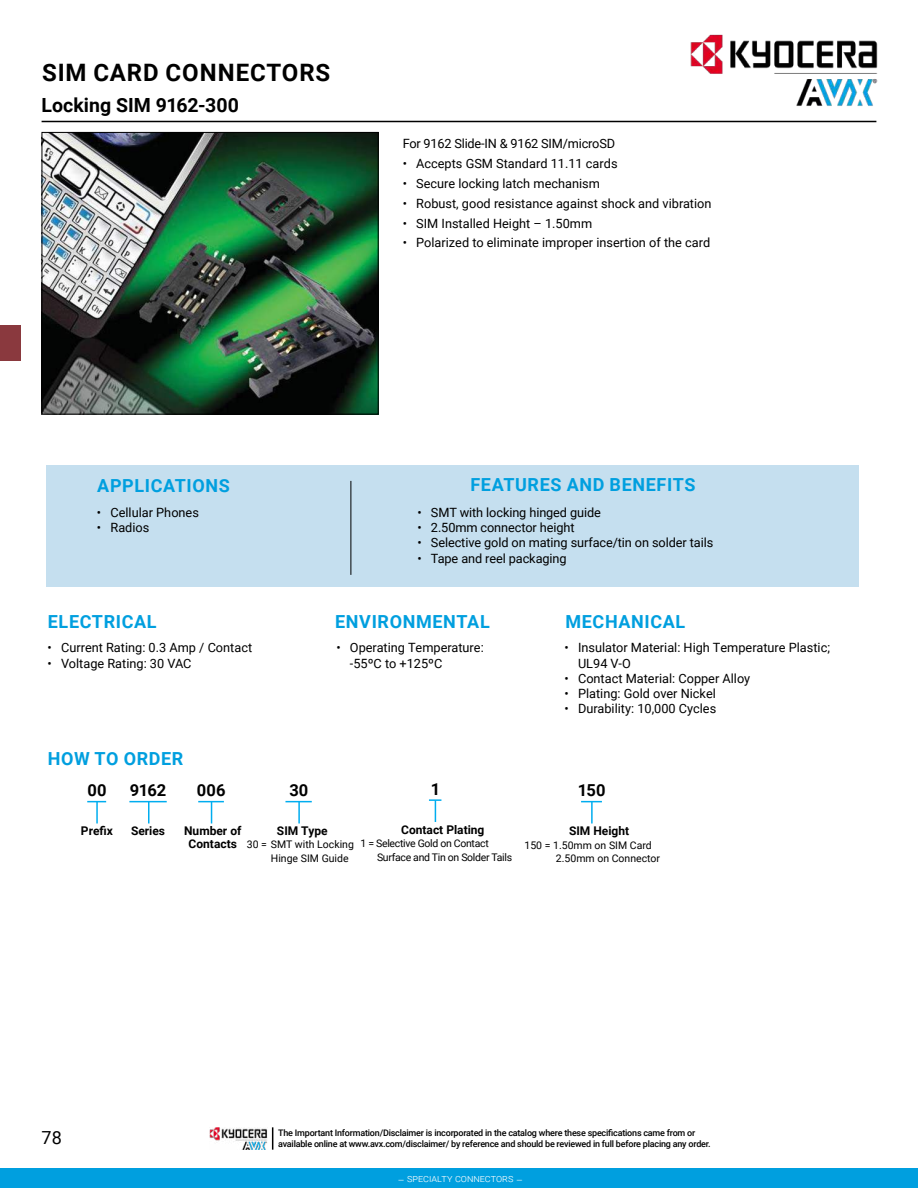
<style>
.page{position:relative;width:918px;height:1188px;background:#fff}
.page>*{position:absolute;margin:0;border:0;box-sizing:border-box;transform-origin:0 0}
.t1{font:700 24px "Roboto";letter-spacing:.04em;color:#000}
.t2{font:700 19.5px "Roboto";color:#000}
.t3{font:700 18px "Roboto";letter-spacing:.035em;color:#009fdf}
.t4{font:18px "Roboto";color:#000}
.t5{font:700 16.5px "Roboto";letter-spacing:.005em;color:#000}
.t6{font:12.75px/15.3px "Roboto";color:#000}
.t7{font:700 12px/13.5px "Roboto";color:#000;text-align:center}
.t8{font:10.5px/13.5px "Roboto";color:#000}
.t9{font:10.5px/13.5px "Roboto";letter-spacing:-.03em;color:#000}
.t10{font:300 10.5px "Roboto";color:#fff}
.t11{font:500 9px/10.8px "Roboto";letter-spacing:-.025em;color:#000}
</style>
<div class="page">
<hr style="left:42px;top:121px;width:834px;height:1px;background:#000">
<img style="left:669px;top:34px;width:209px;height:87px">
<div style="left:0;top:1169px;width:918px;height:19px;background:#009fdf"></div>
<img style="left:210px;top:1127px;width:57px;height:23px">
<svg style="left:272px;top:1127px;width:1px;height:23px"></svg>
<div style="left:0;top:325px;width:21px;height:35px;background:#8a393e"></div>
<div style="left:46px;top:465px;width:812px;height:122px;background:#c5dfef"></div>
<hr style="left:351px;top:481px;width:1px;height:94px;background:#000">
<svg style="left:87px;top:801px;width:19px;height:1px"></svg>
<hr style="left:96px;top:802px;width:2px;height:21px;background:#00adef">
<svg style="left:285px;top:801px;width:27px;height:1px"></svg>
<hr style="left:298px;top:802px;width:2px;height:21px;background:#00adef">
<svg style="left:429px;top:799px;width:12px;height:23px"></svg>
<svg style="left:581px;top:801px;width:21px;height:1px"></svg>
<hr style="left:591px;top:802px;width:2px;height:21px;background:#00adef">
<hr style="left:129px;top:801px;width:38px;height:1px;background:#00adef">
<hr style="left:148px;top:802px;width:2px;height:21px;background:#00adef">
<svg style="left:198px;top:801px;width:26px;height:22px"></svg>
<img style="left:44px;top:134px;width:333px;height:279px">
<div style="left:42px;top:132px;width:337px;height:283px;border:1px solid #000"></div>
<h1 class="t1" style="left:42px;top:63px;width:290px">SIM CARD CONNECTORS</h1>
<h2 class="t2" style="left:42px;top:97px;width:199px">Locking SIM 9162-300</h2>
<p class="t6" style="left:403px;top:137px;width:214px">For 9162 Slide-IN &amp; 9162 SIM/microSD</p>
<p class="t6" style="left:403px;top:157px;width:216px">• Accepts GSM Standard 11.11 cards</p>
<p class="t6" style="left:403px;top:177px;width:199px">• Secure locking latch mechanism</p>
<p class="t6" style="left:403px;top:197px;width:310px">• Robust, good resistance against shock and vibration</p>
<p class="t6" style="left:403px;top:216px;width:191px">• SIM Installed Height – 1.50mm</p>
<p class="t6" style="left:403px;top:236px;width:309px">• Polarized to eliminate improper insertion of the card</p>
<h3 class="t3" style="left:97px;top:478px;width:134px">APPLICATIONS</h3>
<h3 class="t3" style="left:470px;top:477px;width:227px">FEATURES AND BENEFITS</h3>
<p class="t6" style="left:97px;top:505px;width:104px">• Cellular Phones</p>
<p class="t6" style="left:97px;top:521px;width:54px">• Radios</p>
<p class="t6" style="left:417px;top:505px;width:185px">• SMT with locking hinged guide</p>
<p class="t6" style="left:417px;top:521px;width:159px">• 2.50mm connector height</p>
<p class="t6" style="left:417px;top:536px;width:297px">• Selective gold on mating surface/tin on solder tails</p>
<p class="t6" style="left:417px;top:551px;width:151px">• Tape and reel packaging</p>
<h3 class="t3" style="left:48px;top:614px;width:110px">ELECTRICAL</h3>
<h3 class="t3" style="left:335px;top:614px;width:156px">ENVIRONMENTAL</h3>
<h3 class="t3" style="left:565px;top:614px;width:121px">MECHANICAL</h3>
<p class="t6" style="left:48px;top:641px;width:206px">• Current Rating: 0.3 Amp / Contact</p>
<p class="t6" style="left:48px;top:656px;width:146px">• Voltage Rating: 30 VAC</p>
<p class="t6" style="left:350px;top:641px;width:135px;text-indent:-14px">• Operating Temperature: -55ºC to +125ºC</p>
<p class="t6" style="left:578px;top:641px;width:254px;text-indent:-14px">• Insulator Material: High Temperature Plastic;<br>UL94 V-O</p>
<p class="t6" style="left:565px;top:672px;width:187px">• Contact Material: Copper Alloy</p>
<p class="t6" style="left:565px;top:687px;width:153px">• Plating: Gold over Nickel</p>
<p class="t6" style="left:565px;top:702px;width:153px">• Durability: 10,000 Cycles</p>
<h3 class="t3" style="left:48px;top:752px;width:137px">HOW TO ORDER</h3>
<p class="t5" style="left:87px;top:784px;width:21px">00</p>
<p class="t5" style="left:130px;top:784px;width:38px">9162</p>
<p class="t5" style="left:197px;top:784px;width:30px">006</p>
<p class="t5" style="left:289px;top:784px;width:21px">30</p>
<p class="t5" style="left:431px;top:782px;width:11px">1</p>
<p class="t5" style="left:578px;top:784px;width:29px">150</p>
<p class="t7" style="left:81px;top:824px;width:34px">Pre昀椀x</p>
<p class="t7" style="left:184px;top:825px;width:59px">Number of<br>Contacts</p>
<p class="t7" style="left:277px;top:825px;width:52px">SIM Type</p>
<p class="t7" style="left:401px;top:824px;width:85px">Contact Plating</p>
<p class="t9" style="left:377px;top:837px;width:137px;text-indent:-16px">1 = Selective Gold on Contact<br>Surface and Tin on Solder Tails</p>
<p class="t7" style="left:131px;top:825px;width:36px">Series</p>
<p class="t7" style="left:569px;top:825px;width:62px">SIM Height</p>
<p class="t8" style="left:556px;top:839px;width:106px;text-indent:-32px">150 = 1.50mm on SIM Card<br>2.50mm on Connector</p>
<p class="t8" style="left:271px;top:839px;width:85px;text-indent:-24px">30 = SMT with Locking<br>Hinge SIM Guide</p>
<h3 class="t4" style="left:42px;top:1129px;width:22px">78</h3>
<p class="t11" style="left:278px;top:1127px;width:434px">The Important Information/Disclaimer is incorporated in the catalog where these speci昀椀cations came from or available online at www.avx.com/disclaimer/ by reference and should be reviewed in full before placing any order.</p>
<p class="t10" style="left:398px;top:1172px;width:127px">– SPECIALTY CONNECTORS –</p>
</div>
